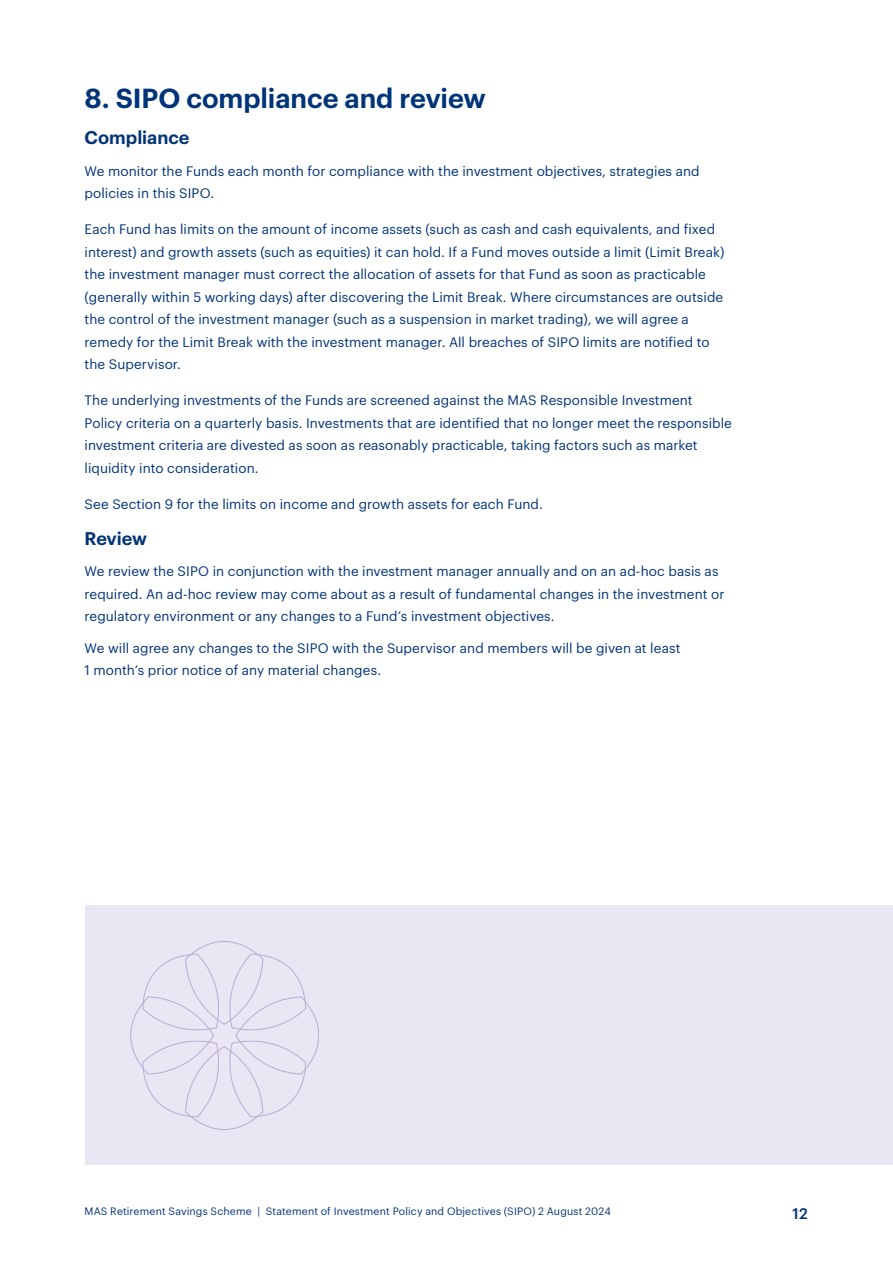
<style>
.page{position:relative;width:893px;height:1263px;background:#fff}
.page>*{position:absolute;margin:0;border:0;box-sizing:border-box;transform-origin:0 0}
.t1{font:600 27px "Graphik";letter-spacing:-.005em;color:#003478}
.t2{font:600 18px "Graphik";color:#003478}
.t3{font:500 15px "Graphik";color:#003478}
.t4{font:13.5px/22.5px "Graphik";letter-spacing:.005em;color:#003478}
.t5{font:10.5px "Graphik";letter-spacing:.015em;color:#003478}
</style>
<div class="page">
<div style="left:85px;top:906px;width:808px;height:259px;background:#eae6f3"></div>
<svg style="left:131px;top:941px;width:188px;height:189px"></svg>
<h1 class="t1" style="left:85px;top:78px;width:403px">8. SIPO compliance and review</h1>
<h2 class="t2" style="left:85px;top:124px;width:106px">Compliance</h2>
<p class="t4" style="left:85px;top:158px;width:616px">We monitor the Funds each month for compliance with the investment objectives, strategies and policies in this SIPO.</p>
<p class="t4" style="left:85px;top:217px;width:641px">Each Fund has limits on the amount of income assets (such as cash and cash equivalents, and fixed interest) and growth assets (such as equities) it can hold. If a Fund moves outside a limit (Limit Break) the investment manager must correct the allocation of assets for that Fund as soon as practicable (generally within 5 working days) after discovering the Limit Break. Where circumstances are outside the control of the investment manager (such as a suspension in market trading), we will agree a remedy for the Limit Break with the investment manager. All breaches of SIPO limits are notified to the Supervisor.</p>
<p class="t4" style="left:85px;top:388px;width:649px">The underlying investments of the Funds are screened against the MAS Responsible Investment Policy criteria on a quarterly basis. Investments that are identified that no longer meet the responsible investment criteria are divested as soon as reasonably practicable, taking factors such as market liquidity into consideration.</p>
<p class="t4" style="left:85px;top:491px;width:460px">See Section 9 for the limits on income and growth assets for each Fund.</p>
<h2 class="t2" style="left:85px;top:524px;width:64px">Review</h2>
<p class="t4" style="left:85px;top:559px;width:641px">We review the SIPO in conjunction with the investment manager annually and on an ad-hoc basis as required. An ad-hoc review may come about as a result of fundamental changes in the investment or regulatory environment or any changes to a Fund’s investment objectives.</p>
<p class="t4" style="left:85px;top:635px;width:597px">We will agree any changes to the SIPO with the Supervisor and members will be given at least<br>1 month’s prior notice of any material changes.</p>
<p class="t5" style="left:85px;top:1203px;width:528px">MAS Retirement Savings Scheme | Statement of Investment Policy and Objectives (SIPO) 2 August 2024</p>
<p class="t3" style="left:793px;top:1202px;width:17px">12</p>
</div>
